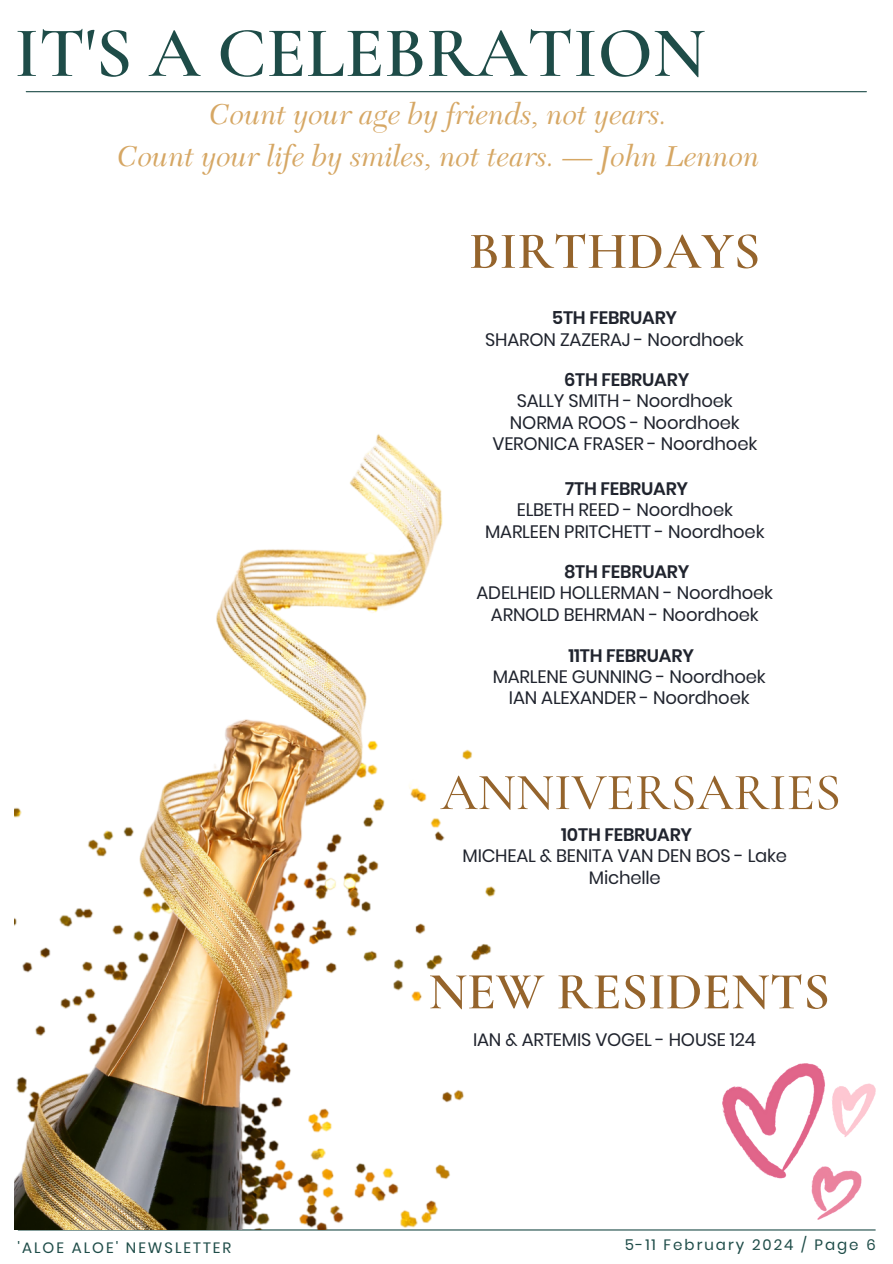
<style>
.page{position:relative;width:893px;height:1264px;background:#fff}
.page>*{position:absolute;margin:0;border:0;box-sizing:border-box;transform-origin:0 0}
.t1{font:600 72px "Cormorant Garamond";color:#1e4c48}
.t2{font:600 52.5px "Cormorant Garamond";color:#95642c}
.t3{font:500 52.5px "Cormorant Garamond";color:#95642c}
.t4{font:italic 30px/41.7px "New Caledonia LT Std";color:#d6a764;text-align:center}
.t5{font:18px/21.3px "Poppins";letter-spacing:-.01em;color:#20242e;text-align:center}
.t6{font:600 18px "Poppins";letter-spacing:-.01em;color:#20242e}
.t7{font:15px "Poppins";letter-spacing:.135em;color:#1e4c48}
</style>
<div class="page">
<hr style="left:18px;top:1229px;width:857px;height:1px;background:#1e4c48">
<hr style="left:26px;top:91px;width:840px;height:1px;background:#1e4c48">
<img style="left:15px;top:434px;width:861px;height:795px">
<img style="left:722px;top:1063px;width:153px;height:156px">
<h1 class="t1" style="left:15px;top:9px;width:692px">IT'S A CELEBRATION</h1>
<h3 class="t4" style="left:117px;top:94px;width:644px">Count your age by friends, not years.<br>Count your life by smiles, not tears. — John Lennon</h3>
<h2 class="t2" style="left:469px;top:219px;width:293px">BIRTHDAYS</h2>
<p class="t6" style="left:552px;top:305px;width:127px">5TH FEBRUARY</p>
<p class="t5" style="left:485px;top:328px;width:260px">SHARON ZAZERAJ - Noordhoek</p>
<p class="t6" style="left:564px;top:367px;width:127px">6TH FEBRUARY</p>
<p class="t5" style="left:492px;top:390px;width:266px">SALLY SMITH - Noordhoek<br>NORMA ROOS - Noordhoek<br>VERONICA FRASER - Noordhoek</p>
<p class="t6" style="left:565px;top:476px;width:124px">7TH FEBRUARY</p>
<p class="t5" style="left:485px;top:499px;width:281px">ELBETH REED - Noordhoek<br>MARLEEN PRITCHETT - Noordhoek</p>
<p class="t6" style="left:564px;top:559px;width:127px">8TH FEBRUARY</p>
<p class="t5" style="left:476px;top:582px;width:298px">ADELHEID HOLLERMAN - Noordhoek<br>ARNOLD BEHRMAN - Noordhoek</p>
<p class="t6" style="left:568px;top:642px;width:127px">11TH FEBRUARY</p>
<p class="t5" style="left:492px;top:666px;width:274px">MARLENE GUNNING - Noordhoek<br>IAN ALEXANDER - Noordhoek</p>
<h2 class="t3" style="left:440px;top:760px;width:402px">ANNIVERSARIES</h2>
<p class="t6" style="left:561px;top:822px;width:132px">10TH FEBRUARY</p>
<p class="t5" style="left:462px;top:845px;width:326px">MICHEAL &amp; BENITA VAN DEN BOS - Lake<br>Michelle</p>
<p class="t7" style="left:18px;top:1237px;width:215px">'ALOE ALOE' NEWSLETTER</p>
<h2 class="t2" style="left:428px;top:959px;width:403px">NEW RESIDENTS</h2>
<p class="t5" style="left:473px;top:1028px;width:284px">IAN &amp; ARTEMIS VOGEL - HOUSE 124</p>
<p class="t7" style="left:624px;top:1234px;width:252px">5-11 February 2024 / Page 6</p>
</div>
